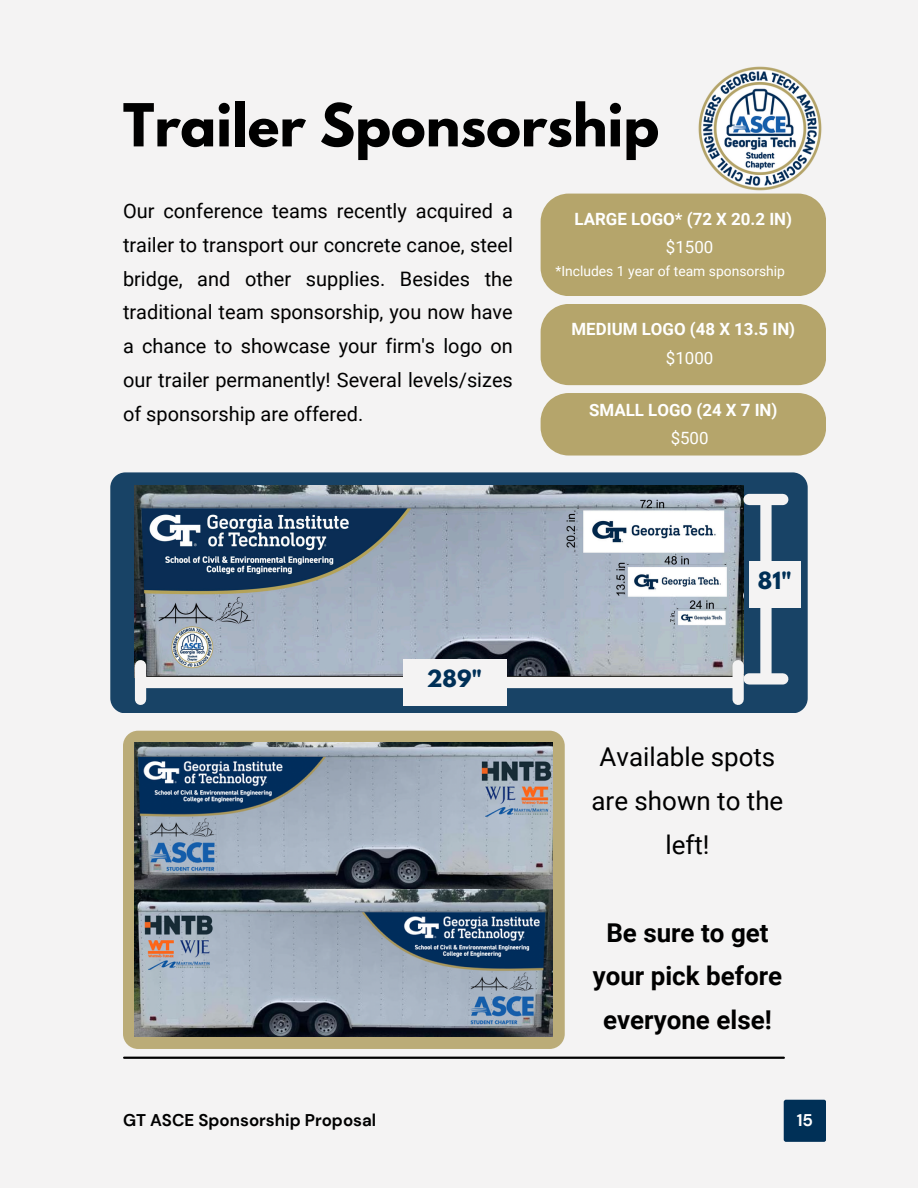
<style>
.page{position:relative;width:918px;height:1188px;background:#f4f3f3}
.page>*{position:absolute;margin:0;border:0;box-sizing:border-box;transform-origin:0 0}
.t1{font:700 52.5px "League Spartan";color:#000}
.t2{font:700 25.95px/43.8px "Roboto";color:#000;text-align:center}
.t3{font:25.95px/43.8px "Roboto";color:#000;text-align:center}
.t4{font:700 21px "League Spartan";color:#003057}
.t5{font:19.95px/33.8px "Roboto";color:#000;text-align:justify}
.t6{font:700 16.95px/28.2px "Roboto";color:#fff}
.t7{font:700 16.95px "DM Sans";color:#000}
.t8{font:16.95px "Roboto";color:#fff}
.t9{font:700 16.95px "DM Sans";color:#fff}
.t10{font:13.95px "Roboto";color:#fff}
.s1{font-weight:400}
</style>
<div class="page">
<hr style="left:124px;top:1057px;width:660px;height:2px;background:#000">
<div style="left:784px;top:1100px;width:42px;height:42px;background:#003057;border-radius:2px"></div>
<img style="left:696px;top:66px;width:126px;height:128px">
<div style="left:110px;top:472px;width:698px;height:241px;background:#184366;border-radius:15px"></div>
<img style="left:135px;top:486px;width:609px;height:191px">
<div style="left:143px;top:677px;width:592px;height:11px;background:#f4f3f3"></div>
<div style="left:135px;top:666px;width:11px;height:33px;background:#f4f3f3"></div>
<div style="left:733px;top:666px;width:11px;height:33px;background:#f4f3f3"></div>
<div style="left:403px;top:659px;width:103px;height:47px;background:#f4f3f3"></div>
<div style="left:760px;top:502px;width:12px;height:174px;background:#f4f3f3"></div>
<div style="left:749px;top:673px;width:34px;height:12px;background:#f4f3f3"></div>
<div style="left:749px;top:494px;width:34px;height:11px;background:#f4f3f3"></div>
<div style="left:749px;top:561px;width:52px;height:47px;background:#f4f3f3"></div>
<div style="left:541px;top:194px;width:285px;height:102px;background:#b5a56b"></div>
<div style="left:541px;top:304px;width:285px;height:81px;background:#b5a56b"></div>
<div style="left:541px;top:393px;width:285px;height:63px;background:#b5a56b"></div>
<div style="left:123px;top:731px;width:441px;height:318px;background:#bbac78;border-radius:15px"></div>
<img style="left:134px;top:742px;width:419px;height:295px">
<p class="t1" style="left:123px;top:99px;width:538px">Trailer Sponsorship</p>
<h2 class="t5" style="left:123px;top:195px;width:391px">Our conference teams recently acquired a trailer to transport our concrete canoe, steel bridge, and other supplies. Besides the traditional team sponsorship, you now have a chance to showcase your firm's logo on our trailer permanently! Several levels/sizes of sponsorship are offered.</h2>
<p class="t6" style="left:575px;top:205px;width:219px">LARGE LOGO* (72 X 20.2 IN)</p>
<p class="t8" style="left:666px;top:237px;width:49px">$1500</p>
<h6 class="t10" style="left:555px;top:264px;width:231px">*Includes 1 year of team sponsorship</h6>
<h6 class="t6" style="left:666px;top:316px;width:131px;text-indent:-94px">MEDIUM LOGO (48 X 13.5 IN) <span class="s1">$1000</span></h6>
<p class="t6" style="left:671px;top:396px;width:108px;text-indent:-81px">SMALL LOGO (24 X 7 IN) <span class="s1">$500</span></p>
<h5 class="t4" style="left:427px;top:668px;width:57px">289"</h5>
<p class="t4" style="left:758px;top:570px;width:35px">81"</p>
<p class="t3" style="left:592px;top:735px;width:193px">Available spots are shown to the left!</p>
<p class="t2" style="left:593px;top:911px;width:191px">Be sure to get your pick before everyone else!</p>
<p class="t7" style="left:123px;top:1109px;width:255px">GT ASCE Sponsorship Proposal</p>
<h3 class="t9" style="left:797px;top:1109px;width:18px">15</h3>
</div>
